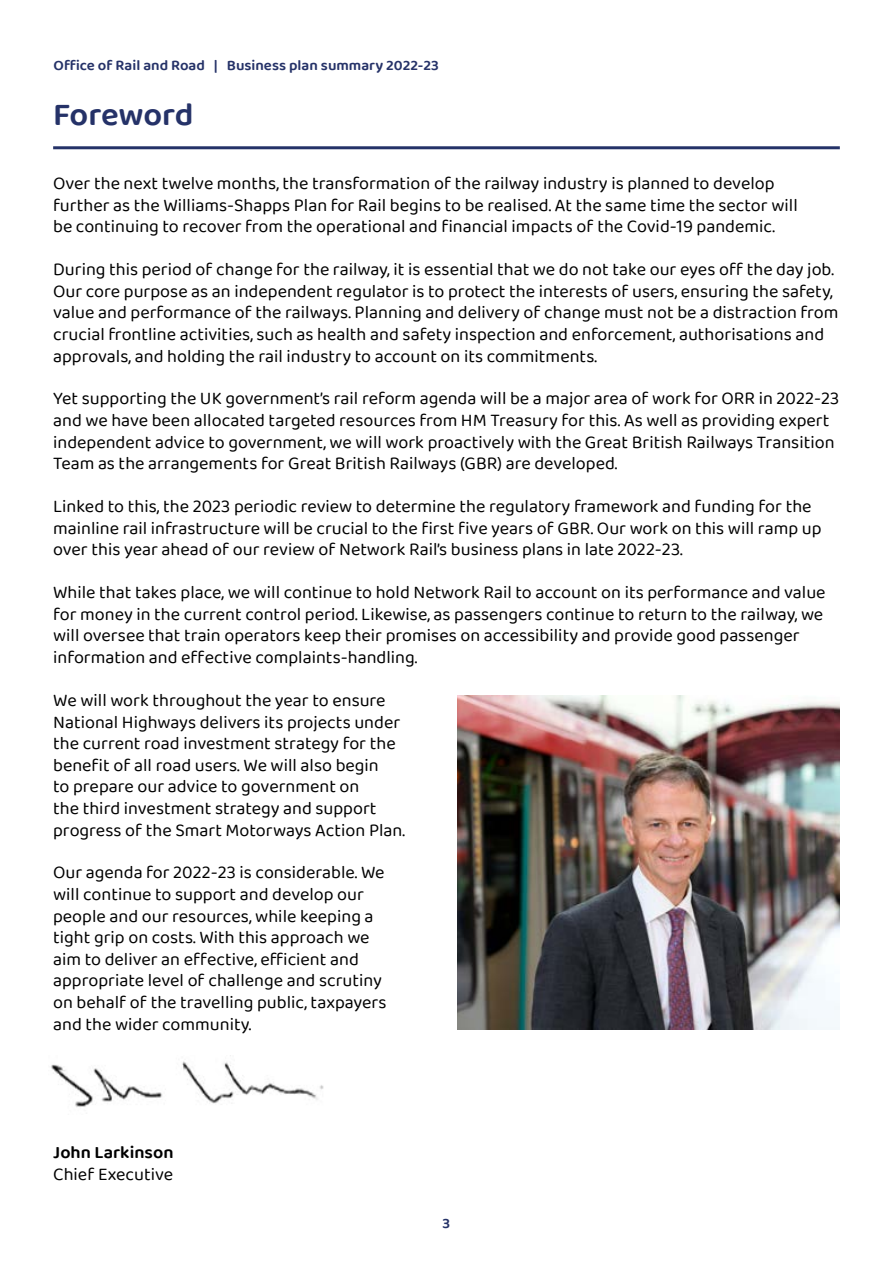
<style>
.page{position:relative;width:893px;height:1263px;background:#fff}
.page>*{position:absolute;margin:0;border:0;box-sizing:border-box;transform-origin:0 0}
.NEW_H3__chapter{font:600 33px "Baloo 2";letter-spacing:-.005em;color:#253268}
.Body_P{font:18px/21.6px "Baloo 2";color:#000}
.t1{font:600 15px "Baloo 2";color:#253268}
.s1{font-weight:600}
</style>
<div class="page">
<hr style="left:53px;top:146px;width:787px;height:3px;background:#253268">
<img style="left:51px;top:1061px;width:273px;height:46px">
<img style="left:457px;top:695px;width:383px;height:334px">
<p class="t1" style="left:54px;top:54px;width:387px">Office of Rail and Road | Business plan summary 2022-23</p>
<h3 class="NEW_H3__chapter" style="left:53px;top:90px;width:142px">Foreword</h3>
<p class="Body_P" style="left:53px;top:173px;width:746px">Over the next twelve months, the transformation of the railway industry is planned to develop further as the Williams-Shapps Plan for Rail begins to be realised. At the same time the sector will be continuing to recover from the operational and financial impacts of the Covid-19 pandemic.</p>
<p class="Body_P" style="left:53px;top:259px;width:787px">During this period of change for the railway, it is essential that we do not take our eyes off the day job.<br>Our core purpose as an independent regulator is to protect the interests of users, ensuring the safety, value and performance of the railways. Planning and delivery of change must not be a distraction from crucial frontline activities, such as health and safety inspection and enforcement, authorisations and approvals, and holding the rail industry to account on its commitments.</p>
<p class="Body_P" style="left:53px;top:389px;width:788px">Yet supporting the UK government’s rail reform agenda will be a major area of work for ORR in 2022-23 and we have been allocated targeted resources from HM Treasury for this. As well as providing expert independent advice to government, we will work proactively with the Great British Railways Transition Team as the arrangements for Great British Railways (GBR) are developed.</p>
<p class="Body_P" style="left:53px;top:496px;width:770px">Linked to this, the 2023 periodic review to determine the regulatory framework and funding for the mainline rail infrastructure will be crucial to the first five years of GBR. Our work on this will ramp up over this year ahead of our review of Network Rail’s business plans in late 2022-23.</p>
<p class="Body_P" style="left:53px;top:582px;width:774px">While that takes place, we will continue to hold Network Rail to account on its performance and value for money in the current control period. Likewise, as passengers continue to return to the railway, we will oversee that train operators keep their promises on accessibility and provide good passenger information and effective complaints-handling.</p>
<p class="Body_P" style="left:53px;top:690px;width:353px">We will work throughout the year to ensure National Highways delivers its projects under the current road investment strategy for the benefit of all road users. We will also begin<br>to prepare our advice to government on<br>the third investment strategy and support progress of the Smart Motorways Action Plan.</p>
<p class="Body_P" style="left:53px;top:863px;width:335px">Our agenda for 2022-23 is considerable. We will continue to support and develop our people and our resources, while keeping a tight grip on costs. With this approach we aim to deliver an effective, efficient and appropriate level of challenge and scrutiny on behalf of the travelling public, taxpayers and the wider community.</p>
<p class="Body_P" style="left:53px;top:1142px;width:122px"><span class="s1">John Larkinson<br></span>Chief Executive</p>
<p class="t1" style="left:443px;top:1212px;width:9px">3</p>
</div>
